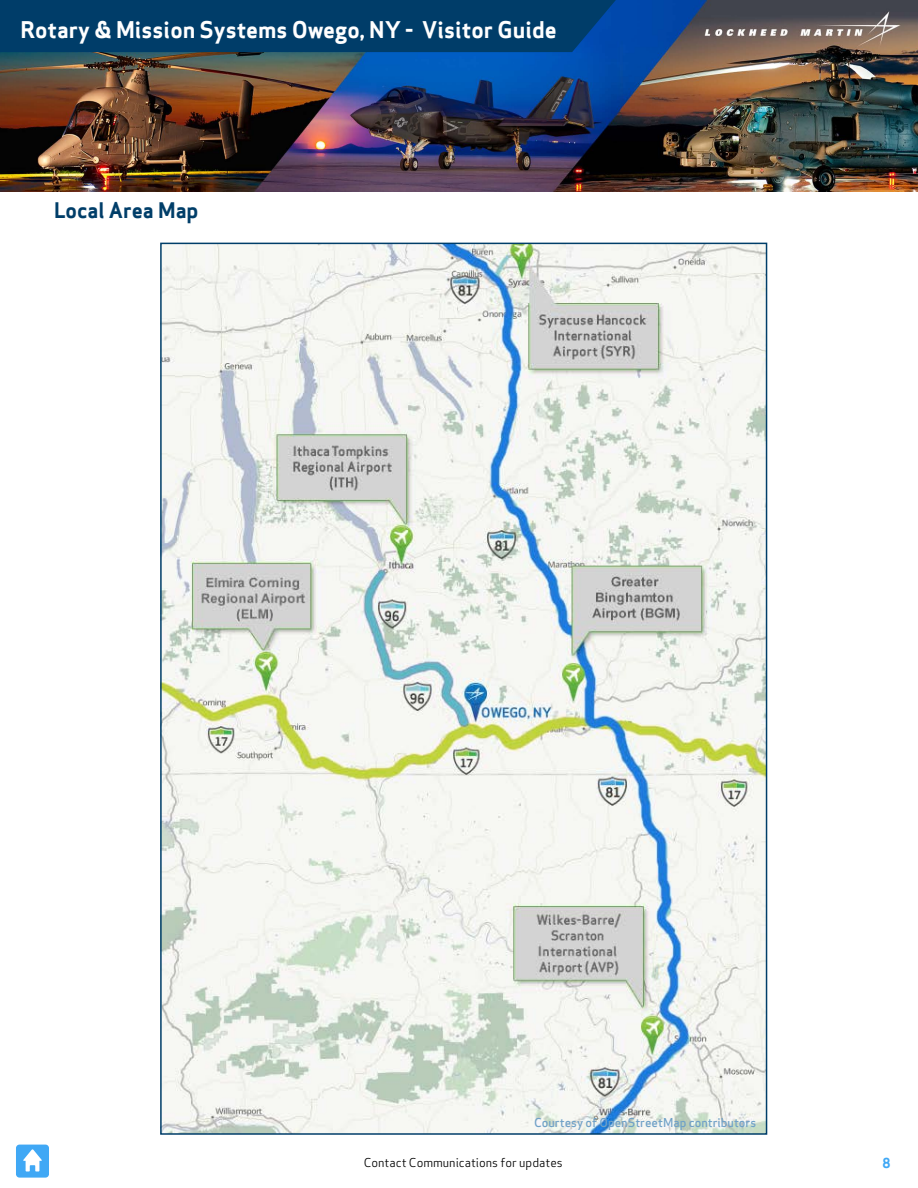
<style>
.page{position:relative;width:918px;height:1188px;background:#fff}
.page>*{position:absolute;margin:0;border:0;box-sizing:border-box;transform-origin:0 0}
.t1{font:700 22.5px "Apex Sans";color:#fff}
.t2{font:700 21px "Apex Sans";color:#003e69}
.t3{font:700 13.5px "Apex Sans";color:#40a8f5}
.t4{font:500 12px "Apex Sans";color:#70a1c7}
.t5{font:12px "Apex Sans";color:#000}
</style>
<div class="page">
<img style="left:0;top:0;width:918px;height:191px">
<svg style="left:14px;top:1143px;width:37px;height:37px"></svg>
<div style="left:16px;top:1145px;width:33px;height:33px;background:#40a8f5;border-radius:4px"></div>
<svg style="left:23px;top:1149px;width:19px;height:22px"></svg>
<div style="left:0;top:0;width:617px;height:52px;background:#003d69"></div>
<img style="left:163px;top:246px;width:601px;height:886px">
<p class="t1" style="left:21px;top:15px;width:538px">Rotary &amp; Mission Systems Owego, NY - Visitor Guide</p>
<p class="t2" style="left:54px;top:197px;width:146px">Local Area Map</p>
<p class="t4" style="left:534px;top:1112px;width:224px">Courtesy of OpenStreetMap contributors</p>
<p class="t5" style="left:364px;top:1153px;width:200px">Contact Communications for updates</p>
<p class="t3" style="left:882px;top:1154px;width:10px">8</p>
</div>
